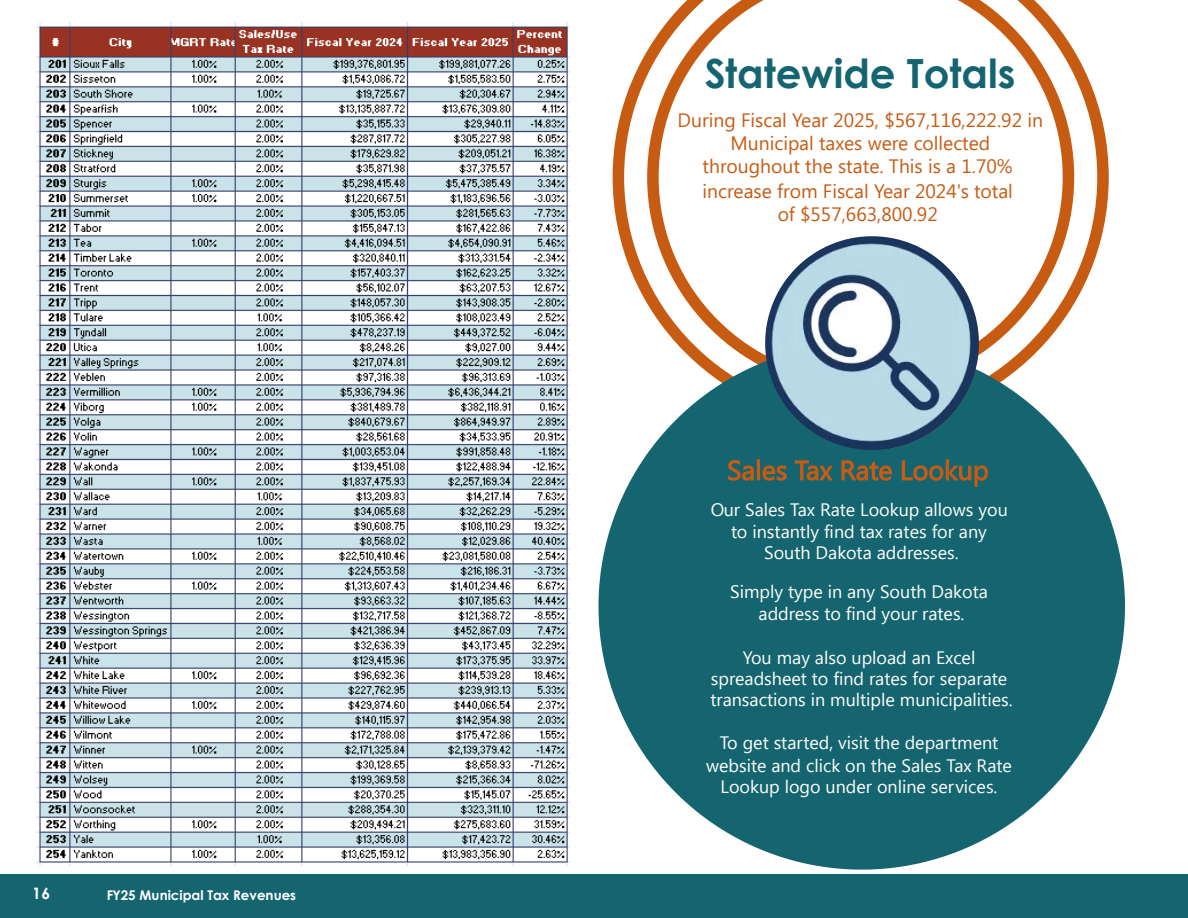
<style>
.page{position:relative;width:1188px;height:918px;background:#fff}
.page>*{position:absolute;margin:0;border:0;box-sizing:border-box;transform-origin:0 0}
.t1{font:700 40.2px "Century Gothic";color:#156570}
.t2{font:19.35px/23.2px "Segoe UI";color:#c75b12;text-align:center}
.t3{font:18px/21.3px "Segoe UI";color:#fffffb;text-align:center}
.t4{font:700 15.75px "Century Gothic";color:#fff}
.t5{font:700 13.35px "Century Gothic";color:#fff}
</style>
<div class="page">
<svg style="left:613px;top:0;width:496px;height:343px"></svg>
<div style="left:0;top:874px;width:1188px;height:44px;background:#156570"></div>
<svg style="left:598px;top:343px;width:527px;height:527px;fill:#156570"></svg>
<img style="left:765px;top:236px;width:214px;height:214px">
<svg style="left:728px;top:459px;width:260px;height:28px;background:#476255"></svg>
<img style="left:37px;top:22px;width:532px;height:844px">
<p class="t4" style="left:33px;top:883px;width:19px">16</p>
<p class="t5" style="left:106px;top:886px;width:192px">FY25 Municipal Tax Revenues</p>
<h1 class="t1" style="left:704px;top:47px;width:312px">Statewide Totals</h1>
<p class="t2" style="left:678px;top:108px;width:367px">During Fiscal Year 2025, $567,116,222.92 in Municipal taxes were collected<br>throughout the state. This is a 1.70% increase from Fiscal Year 2024's total<br>of $557,663,800.92</p>
<p class="t3" style="left:710px;top:498px;width:299px">Our Sales Tax Rate Lookup allows you to instantly find tax rates for any<br>South Dakota addresses.</p>
<p class="t3" style="left:730px;top:580px;width:259px">Simply type in any South Dakota address to find your rates.</p>
<p class="t3" style="left:710px;top:646px;width:304px">You may also upload an Excel spreadsheet to find rates for separate transactions in multiple municipalities.</p>
<p class="t3" style="left:706px;top:731px;width:307px;line-height:21.9px">To get started, visit the department website and click on the Sales Tax Rate<br>Lookup logo under online services.</p>
</div>
